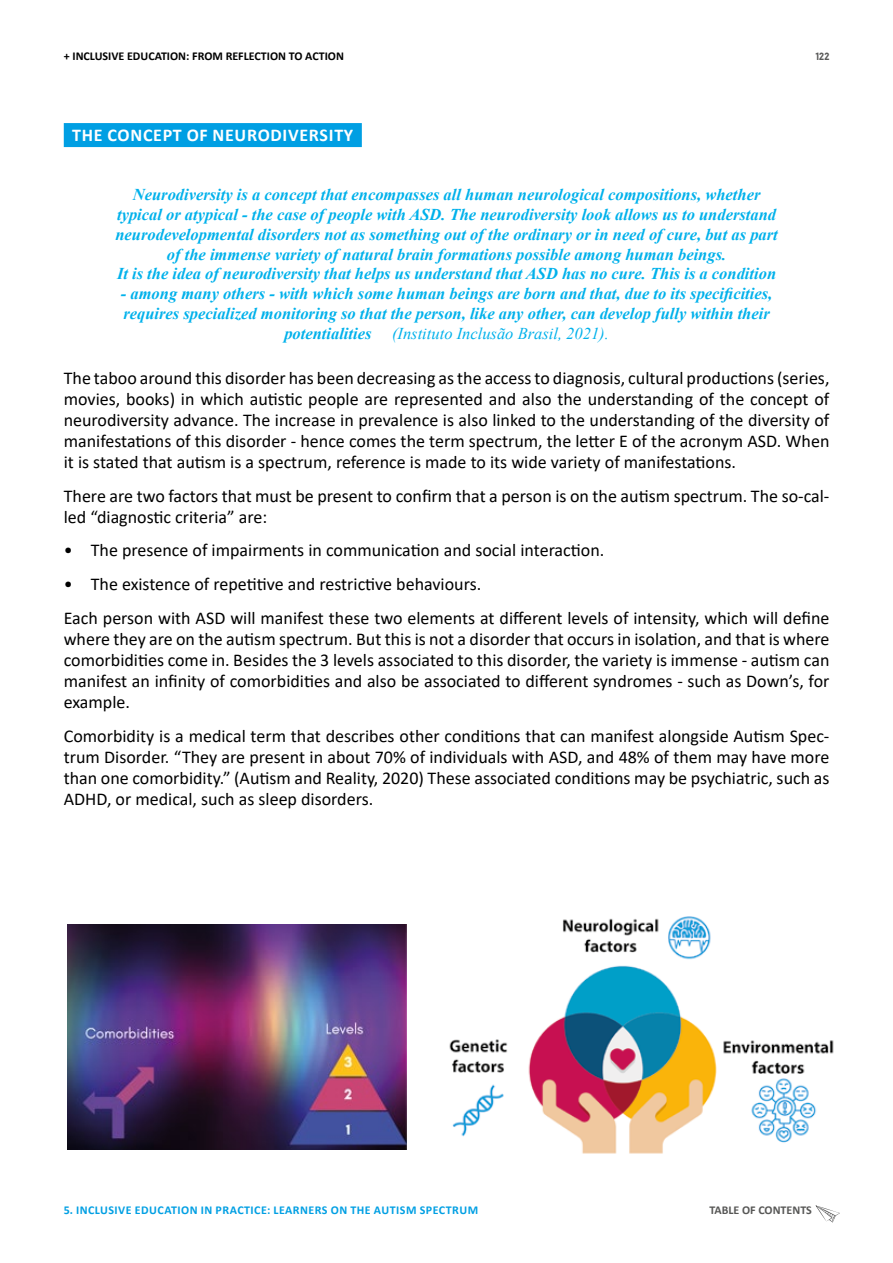
<style>
.page{position:relative;width:893px;height:1263px;background:#fff}
.page>*{position:absolute;margin:0;border:0;box-sizing:border-box;transform-origin:0 0}
.t1{font:18px/21px "Calibri";color:#000;text-align:justify}
.t2{font:700 18px "Calibri";letter-spacing:.04em;color:#fff}
.t3{font:italic 700 16.5px/19.8px "Times New Roman";color:#00b1eb;text-align:center}
.t4{font:700 12px "Calibri";letter-spacing:.04em;color:#009fe3}
.t5{font:700 12px "Calibri";color:#000}
.t6{font:700 12px "Calibri";color:#575756}
.t7{font:700 10.5px "Baron Neue";color:#5a5a59}
.s1{font-weight:400}
</style>
<div class="page">
<svg style="left:816px;top:1205px;width:24px;height:17px"></svg>
<div style="left:64px;top:123px;width:298px;height:24px;background:#009fe3"></div>
<img style="left:449px;top:916px;width:385px;height:238px">
<img style="left:67px;top:925px;width:339px;height:225px">
<p class="t5" style="left:64px;top:48px;width:282px">+ INCLUSIVE EDUCATION: FROM REFLECTION TO ACTION</p>
<p class="t7" style="left:816px;top:50px;width:15px">122</p>
<p class="t2" style="left:72px;top:122px;width:283px">THE CONCEPT OF NEURODIVERSITY</p>
<p class="t3" style="left:115px;top:184px;width:664px">Neurodiversity is a concept that encompasses all human neurological compositions, whether typical or atypical - the case of people with ASD. The neurodiversity look allows us to understand neurodevelopmental disorders not as something out of the ordinary or in need of cure, but as part of the immense variety of natural brain formations possible among human beings.<br>It is the idea of neurodiversity that helps us understand that ASD has no cure. This is a condition</p>
<p class="t3" style="left:121px;top:283px;width:653px">- among many others - with which some human beings are born and that, due to its specificities, requires specialized monitoring so that the person, like any other, can develop fully within their potentialities <span class="s1">(Instituto Inclusão Brasil, 2021).</span></p>
<p class="t1" style="left:64px;top:367px;width:767px">The taboo around this disorder has been decreasing as the access to diagnosis, cultural productions (series, movies, books) in which autistic people are represented and also the understanding of the concept of neurodiversity advance. The increase in prevalence is also linked to the understanding of the diversity of manifestations of this disorder - hence comes the term spectrum, the letter E of the acronym ASD. When it is stated that autism is a spectrum, reference is made to its wide variety of manifestations.</p>
<p class="t1" style="left:64px;top:485px;width:767px">There are two factors that must be present to confirm that a person is on the autism spectrum. The so-cal&shy;led “diagnostic criteria” are:</p>
<p class="t1" style="left:64px;top:539px;width:542px">• The presence of impairments in communication and social interaction.</p>
<p class="t1" style="left:64px;top:567px;width:767px;line-height:33.8px">• The existence of repetitive and restrictive behaviours.<br>Each person with ASD will manifest these two elements at different levels of intensity, which will define</p>
<p class="t1" style="left:64px;top:628px;width:767px">where they are on the autism spectrum. But this is not a disorder that occurs in isolation, and that is where comorbidities come in. Besides the 3 levels associated to this disorder, the variety is immense - autism can manifest an infinity of comorbidities and also be associated to different syndromes - such as Down’s, for example.</p>
<p class="t1" style="left:64px;top:725px;width:767px">Comorbidity is a medical term that describes other conditions that can manifest alongside Autism Spec&shy;trum Disorder. “They are present in about 70% of individuals with ASD, and 48% of them may have more than one comorbidity.” (Autism and Reality, 2020) These associated conditions may be psychiatric, such as ADHD, or medical, such as sleep disorders.</p>
<p class="t4" style="left:64px;top:1202px;width:416px">5. INCLUSIVE EDUCATION IN PRACTICE: LEARNERS ON THE AUTISM SPECTRUM</p>
<p class="t6" style="left:709px;top:1202px;width:104px">TABLE OF CONTENTS</p>
</div>
